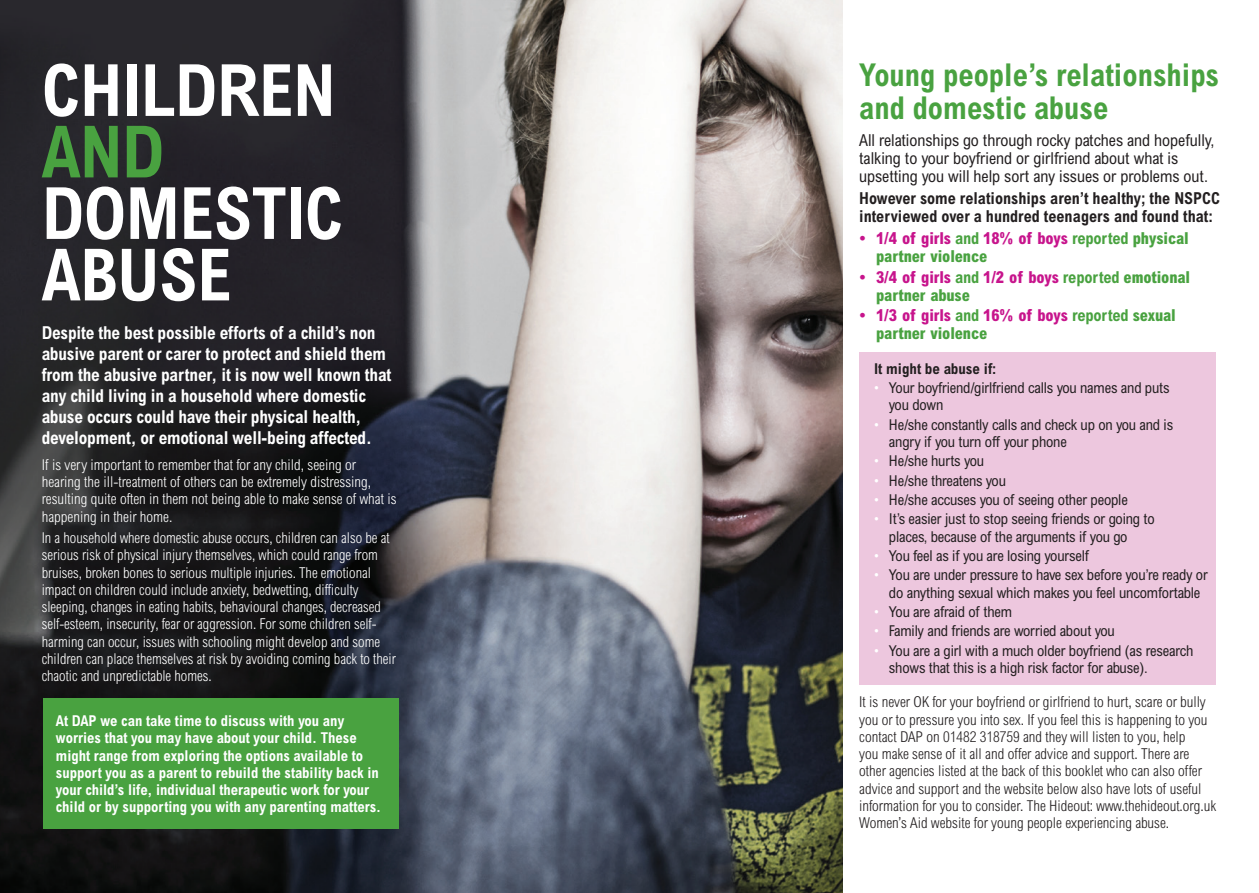
<style>
.page{position:relative;width:1259px;height:893px;background:#fff}
.page>*{position:absolute;margin:0;border:0;box-sizing:border-box;transform-origin:0 0}
.t1{font:700 condensed 72px/61.5px "Arial";letter-spacing:-.01em;color:#fff}
.t2{font:700 condensed 72px "Arial";color:#49a240}
.t3{font:700 condensed 31.5px/33px "Arial";color:#49a240}
.t4{font:700 condensed 17.85px/21px "Arial";letter-spacing:-.01em;color:#fff}
.t5{font:800 condensed 16.5px/18px "Arial";letter-spacing:-.01em;color:#49a240}
.t6{font:condensed 16.5px/18px "Arial";color:#231f20}
.t7{font:700 condensed 16.5px/18px "Arial";color:#231f20}
.t8{font:300 condensed 15px/17.2px "Arial";color:#fff}
.t9{font:condensed 15px/17.2px "Arial";letter-spacing:-.01em;color:#231f20}
.t10{font:300 condensed 15px/17.2px "Arial";color:#231f20}
.t11{font:700 condensed 15px/17.2px "Arial";color:#fff}
.t12{font:700 condensed 15px "Arial";color:#231f20}
.s1{font-weight:700;color:#c7148c}
.s2{color:#c7148c}
.s3{font-weight:700}
.s4{color:#fff}
</style>
<div class="page">
<img style="left:0;top:0;width:842px;height:893px">
<div style="left:859px;top:352px;width:356px;height:333px;background:#edc7de"></div>
<div style="left:43px;top:698px;width:356px;height:131px;background:#49a240"></div>
<h1 class="t1" style="left:42px;top:60px;width:295px">CHILDREN</h1>
<h1 class="t2" style="left:42px;top:110px;width:124px">AND</h1>
<h1 class="t1" style="left:42px;top:183px;width:303px">DOMESTIC<br>ABUSE</h1>
<p class="t4" style="left:42px;top:322px;width:351px">Despite the best possible efforts of a child’s non abusive parent or carer to protect and shield them from the abusive partner, it is now well known that any child living in a household where domestic abuse occurs could have their physical health, development, or emotional well-being affected.</p>
<p class="t8" style="left:42px;top:456px;width:356px">If is very important to remember that for any child, seeing or hearing the ill-treatment of others can be extremely distressing, resulting quite often in them not being able to make sense of what is happening in their home.</p>
<p class="t8" style="left:42px;top:529px;width:356px">In a household where domestic abuse occurs, children can also be at serious risk of physical injury themselves, which could range from bruises, broken bones to serious multiple injuries. The emotional impact on children could include anxiety, bedwetting, difficulty sleeping, changes in eating habits, behavioural changes, decreased self-esteem, insecurity, fear or aggression. For some children self&shy;harming can occur, issues with schooling might develop and some children can place themselves at risk by avoiding coming back to their chaotic and unpredictable homes.</p>
<p class="t11" style="left:56px;top:712px;width:326px">At DAP we can take time to discuss with you any worries that you may have about your child. These might range from exploring the options available to support you as a parent to rebuild the stability back in your child’s life, individual therapeutic work for your child or by supporting you with any parenting matters.</p>
<h2 class="t3" style="left:859px;top:59px;width:361px">Young people’s relationships and domestic abuse</h2>
<p class="t6" style="left:859px;top:131px;width:357px">All relationships go through rocky patches and hopefully, talking to your boyfriend or girlfriend about what is upsetting you will help sort any issues or problems out.</p>
<p class="t7" style="left:859px;top:189px;width:362px">However some relationships aren’t healthy; the NSPCC interviewed over a hundred teenagers and found that:</p>
<p class="t5" style="left:876px;top:229px;width:314px;text-indent:-17px"><span class="s1">•</span> <span class="s2">1/4 of girls</span> <span class="s3">and</span> <span class="s2">18% of boys</span> <span class="s3">reported</span> physical partner violence</p>
<p class="t5" style="left:876px;top:268px;width:315px;text-indent:-17px"><span class="s1">•</span> <span class="s2">3/4 of girls</span> <span class="s3">and</span> <span class="s2">1/2 of boys</span> <span class="s3">reported</span> emotional partner abuse</p>
<p class="t5" style="left:876px;top:306px;width:301px;text-indent:-17px"><span class="s1">•</span> <span class="s2">1/3 of girls</span> <span class="s3">and</span> <span class="s2">16% of boys</span> <span class="s3">reported</span> sexual partner violence</p>
<p class="t12" style="left:874px;top:360px;width:124px">It might be abuse if:</p>
<p class="t9" style="left:889px;top:379px;width:282px;text-indent:-15px"><span class="s4">•</span> Your boyfriend/girlfriend calls you names and puts you down</p>
<p class="t9" style="left:889px;top:415px;width:286px;text-indent:-15px"><span class="s4">•</span> He/she constantly calls and check up on you and is angry if you turn off your phone</p>
<p class="t9" style="left:874px;top:452px;width:112px"><span class="s4">•</span> He/she hurts you</p>
<p class="t9" style="left:874px;top:471px;width:133px"><span class="s4">•</span> He/she threatens you</p>
<p class="t9" style="left:874px;top:491px;width:255px"><span class="s4">•</span> He/she accuses you of seeing other people</p>
<p class="t9" style="left:889px;top:510px;width:267px;text-indent:-15px"><span class="s4">•</span> It’s easier just to stop seeing friends or going to places, because of the arguments if you go</p>
<p class="t9" style="left:874px;top:547px;width:216px"><span class="s4">•</span> You feel as if you are losing yourself</p>
<p class="t9" style="left:874px;top:566px;width:335px;text-align:center"><span class="s4">•</span> You are under pressure to have sex before you’re ready or do anything sexual which makes you feel uncomfortable</p>
<p class="t9" style="left:874px;top:603px;width:140px"><span class="s4">•</span> You are afraid of them</p>
<p class="t9" style="left:874px;top:622px;width:242px"><span class="s4">•</span> Family and friends are worried about you</p>
<p class="t9" style="left:889px;top:642px;width:306px;text-indent:-15px"><span class="s4">•</span> You are a girl with a much older boyfriend (as research shows that this is a high risk factor for abuse).</p>
<p class="t10" style="left:859px;top:693px;width:359px">It is never OK for your boyfriend or girlfriend to hurt, scare or bully you or to pressure you into sex. If you feel this is happening to you contact DAP on 01482 318759 and they will listen to you, help<br>you make sense of it all and offer advice and support. There are other agencies listed at the back of this booklet who can also offer advice and support and the website below also have lots of useful information for you to consider. The Hideout: www.thehideout.org.uk Women’s Aid website for young people experiencing abuse.</p>
</div>
